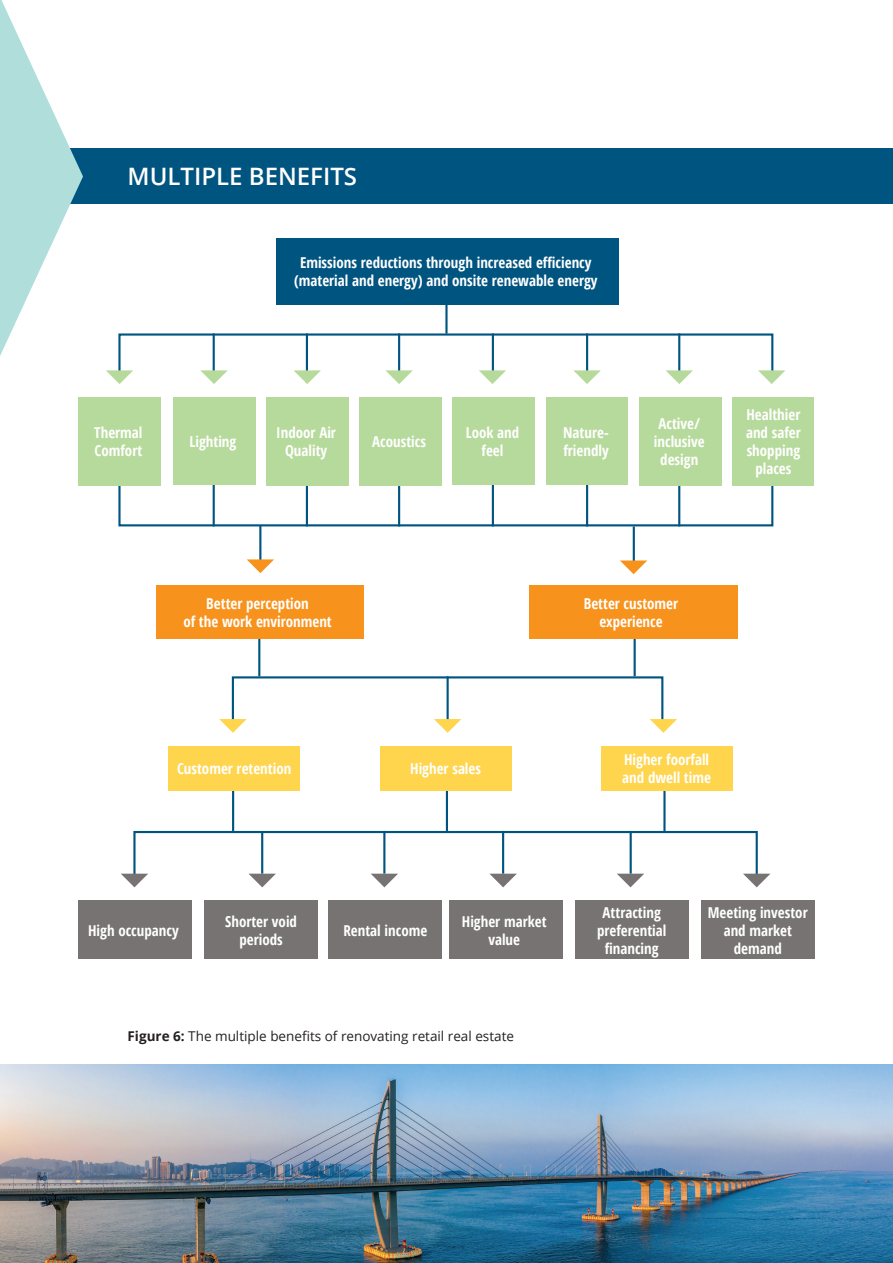
<style>
.page{position:relative;width:893px;height:1263px;background:#fff}
.page>*{position:absolute;margin:0;border:0;box-sizing:border-box;transform-origin:0 0}
.t1{font:600 24px "Open Sans";color:#fff}
.t2{font:700 condensed 15px/18px "Open Sans";color:#fff;text-align:center}
.t3{font:13.5px "Open Sans";color:#252020}
.s1{font-weight:700}
</style>
<div class="page">
<hr style="left:678px;top:333px;width:2px;height:44px;background:#005480">
<hr style="left:678px;top:483px;width:2px;height:43px;background:#005480">
<hr style="left:445px;top:290px;width:3px;height:44px;background:#005480">
<hr style="left:306px;top:333px;width:2px;height:44px;background:#005480">
<hr style="left:306px;top:483px;width:2px;height:43px;background:#005480">
<hr style="left:586px;top:333px;width:2px;height:44px;background:#005480">
<hr style="left:586px;top:483px;width:2px;height:43px;background:#005480">
<hr style="left:398px;top:333px;width:2px;height:44px;background:#005480">
<hr style="left:398px;top:483px;width:2px;height:43px;background:#005480">
<hr style="left:492px;top:333px;width:2px;height:44px;background:#005480">
<hr style="left:492px;top:483px;width:2px;height:43px;background:#005480">
<hr style="left:213px;top:333px;width:2px;height:44px;background:#005480">
<hr style="left:213px;top:483px;width:2px;height:43px;background:#005480">
<div style="left:118px;top:333px;width:655px;height:45px;border:2px solid #005480"></div>
<svg style="left:758px;top:370px;width:27px;height:14px"></svg>
<svg style="left:666px;top:370px;width:27px;height:14px"></svg>
<svg style="left:573px;top:370px;width:28px;height:14px"></svg>
<svg style="left:479px;top:370px;width:27px;height:14px"></svg>
<svg style="left:385px;top:370px;width:28px;height:14px"></svg>
<svg style="left:293px;top:370px;width:28px;height:14px"></svg>
<svg style="left:200px;top:370px;width:28px;height:14px"></svg>
<svg style="left:106px;top:370px;width:27px;height:14px"></svg>
<div style="left:133px;top:831px;width:625px;height:45px;border:2px solid #005480"></div>
<hr style="left:502px;top:831px;width:2px;height:43px;background:#005480">
<hr style="left:634px;top:632px;width:2px;height:44px;background:#005480">
<hr style="left:446px;top:787px;width:2px;height:44px;background:#005480">
<hr style="left:663px;top:787px;width:3px;height:44px;background:#005480">
<hr style="left:258px;top:632px;width:2px;height:44px;background:#005480">
<hr style="left:232px;top:787px;width:2px;height:44px;background:#005480">
<hr style="left:633px;top:526px;width:2px;height:41px;background:#005480">
<hr style="left:259px;top:525px;width:2px;height:41px;background:#005480">
<hr style="left:261px;top:832px;width:2px;height:42px;background:#005480">
<hr style="left:630px;top:831px;width:2px;height:43px;background:#005480">
<hr style="left:447px;top:676px;width:2px;height:44px;background:#005480">
<hr style="left:383px;top:831px;width:2px;height:43px;background:#005480">
<div style="left:232px;top:676px;width:431px;height:45px;border:2px solid #005480"></div>
<div style="left:118px;top:482px;width:655px;height:44px;border:2px solid #005480"></div>
<div style="left:276px;top:238px;width:343px;height:67px;background:#005480"></div>
<div style="left:78px;top:397px;width:83px;height:88px;background:#b6da9b"></div>
<div style="left:173px;top:397px;width:82px;height:88px;background:#b6da9b"></div>
<div style="left:78px;top:900px;width:114px;height:59px;background:#767372"></div>
<div style="left:266px;top:397px;width:83px;height:88px;background:#b6da9b"></div>
<div style="left:204px;top:900px;width:114px;height:59px;background:#767372"></div>
<div style="left:359px;top:397px;width:83px;height:88px;background:#b6da9b"></div>
<div style="left:329px;top:900px;width:113px;height:59px;background:#767372"></div>
<div style="left:157px;top:585px;width:207px;height:54px;background:#f7931d"></div>
<div style="left:530px;top:585px;width:208px;height:54px;background:#f7931d"></div>
<div style="left:452px;top:397px;width:83px;height:88px;background:#b6da9b"></div>
<div style="left:380px;top:746px;width:131px;height:44px;background:#fed54d"></div>
<div style="left:449px;top:900px;width:113px;height:59px;background:#767372"></div>
<div style="left:546px;top:397px;width:82px;height:88px;background:#b6da9b"></div>
<div style="left:601px;top:746px;width:131px;height:44px;background:#fed54d"></div>
<div style="left:575px;top:900px;width:113px;height:59px;background:#767372"></div>
<div style="left:639px;top:397px;width:83px;height:88px;background:#b6da9b"></div>
<div style="left:168px;top:746px;width:132px;height:44px;background:#fed54d"></div>
<div style="left:701px;top:900px;width:113px;height:59px;background:#767372"></div>
<div style="left:732px;top:397px;width:82px;height:88px;background:#b6da9b"></div>
<svg style="left:620px;top:560px;width:27px;height:14px"></svg>
<svg style="left:743px;top:874px;width:27px;height:13px"></svg>
<svg style="left:247px;top:559px;width:27px;height:14px"></svg>
<svg style="left:650px;top:719px;width:27px;height:14px"></svg>
<svg style="left:617px;top:874px;width:27px;height:13px"></svg>
<svg style="left:489px;top:874px;width:28px;height:13px"></svg>
<svg style="left:434px;top:719px;width:27px;height:14px"></svg>
<svg style="left:371px;top:874px;width:27px;height:13px"></svg>
<svg style="left:219px;top:719px;width:28px;height:14px"></svg>
<svg style="left:248px;top:874px;width:28px;height:13px"></svg>
<svg style="left:121px;top:874px;width:27px;height:13px"></svg>
<img style="left:0;top:1064px;width:893px;height:199px">
<div style="left:0;top:148px;width:893px;height:56px;background:#005480"></div>
<svg style="left:0;top:0;width:83px;height:356px"></svg>
<h1 class="t1" style="left:128px;top:160px;width:231px">MULTIPLE BENEFITS</h1>
<p class="t2" style="left:294px;top:253px;width:305px">Emissions reductions through increased efficiency (material and energy) and onsite renewable energy</p>
<p class="t2" style="left:94px;top:423px;width:50px;text-align:left">Thermal<br>Comfort</p>
<p class="t2" style="left:189px;top:432px;width:49px">Lighting</p>
<p class="t2" style="left:276px;top:423px;width:61px">Indoor Air<br>Quality</p>
<p class="t2" style="left:372px;top:432px;width:55px">Acoustics</p>
<p class="t2" style="left:466px;top:423px;width:55px">Look and feel</p>
<p class="t2" style="left:563px;top:423px;width:47px;text-align:left">Nature&shy;friendly</p>
<p class="t2" style="left:654px;top:414px;width:52px">Active/ inclusive design</p>
<p class="t2" style="left:746px;top:405px;width:56px">Healthier and safer shopping places</p>
<p class="t2" style="left:183px;top:594px;width:150px">Better perception<br>of the work environment</p>
<p class="t2" style="left:584px;top:594px;width:96px">Better customer experience</p>
<p class="t2" style="left:177px;top:759px;width:116px">Customer retention</p>
<p class="t2" style="left:410px;top:759px;width:72px">Higher sales</p>
<p class="t2" style="left:622px;top:750px;width:90px;text-align:left">Higher foorfall and dwell time</p>
<p class="t2" style="left:88px;top:921px;width:92px">High occupancy</p>
<p class="t2" style="left:225px;top:912px;width:73px">Shorter void periods</p>
<p class="t2" style="left:343px;top:921px;width:85px">Rental income</p>
<p class="t2" style="left:462px;top:912px;width:86px">Higher market value</p>
<p class="t3" style="left:128px;top:1027px;width:388px"><span class="s1">Figure 6:</span> The multiple benefits of renovating retail real estate</p>
<p class="t2" style="left:597px;top:903px;width:71px">Attracting preferential financing</p>
<p class="t2" style="left:708px;top:903px;width:101px">Meeting investor and market demand</p>
</div>
